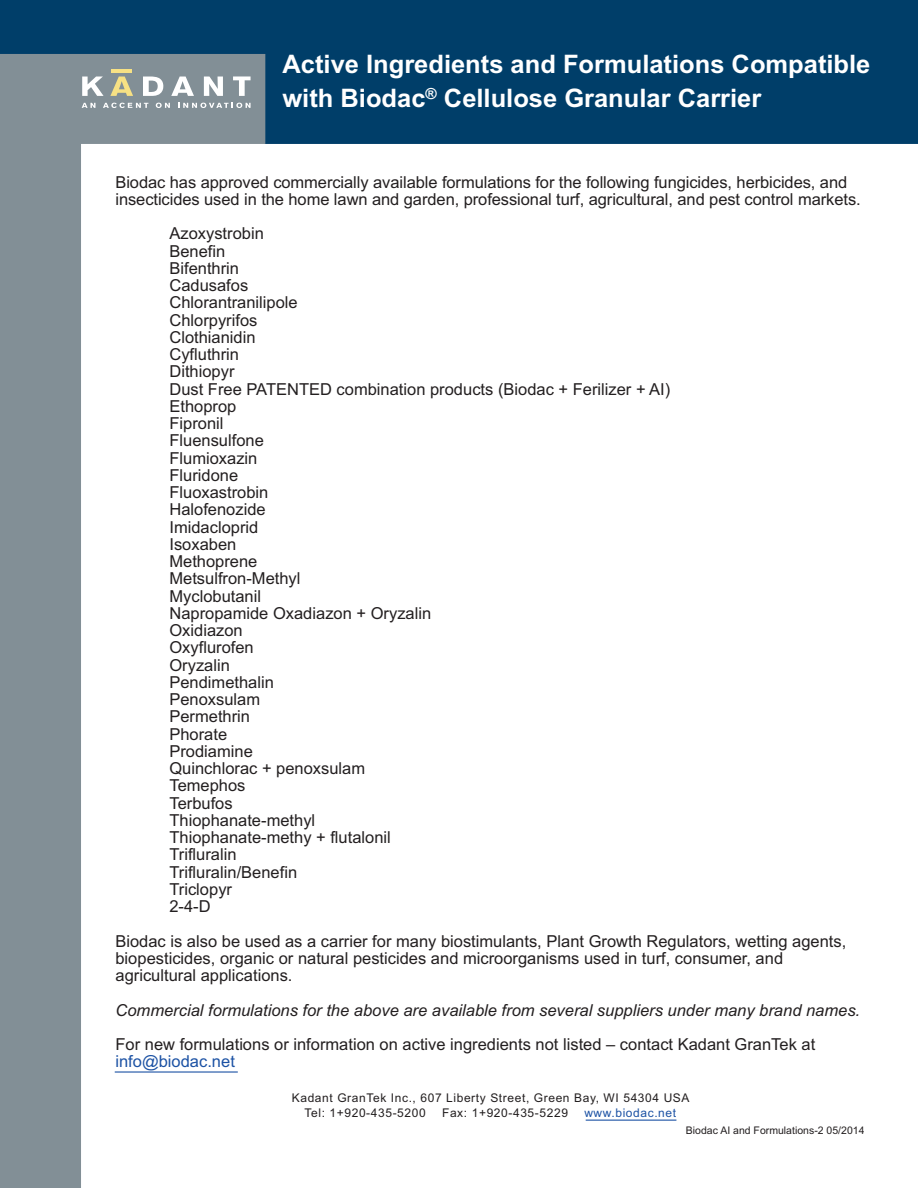
<style>
.page{position:relative;width:918px;height:1188px;background:#fff}
.page>*{position:absolute;margin:0;border:0;box-sizing:border-box;transform-origin:0 0}
.t1{font:700 25.5px/34.5px "Arial";color:#fff}
.t2{font:16.5px/17.2px "Arial";color:#231f20}
.t3{font:italic 16.5px "Arial";color:#231f20}
.t4{font:16.5px "Arial";color:#1c52a4}
.t5{font:12px/14.4px "Arial";letter-spacing:.05em;color:#231f20}
.t6{font:12px "Arial";letter-spacing:.05em;color:#1c52a4}
.t7{font:10.5px "Arial";color:#231f20}
</style>
<div class="page">
<div style="left:0;top:0;width:918px;height:144px;background:#003e69"></div>
<svg style="left:0;top:54px;width:265px;height:1134px"></svg>
<hr style="left:111px;top:70px;width:21px;height:3px;background:#f7e184">
<svg style="left:82px;top:77px;width:22px;height:19px"></svg>
<svg style="left:110px;top:77px;width:23px;height:19px"></svg>
<svg style="left:143px;top:77px;width:20px;height:19px"></svg>
<svg style="left:171px;top:77px;width:23px;height:19px"></svg>
<svg style="left:204px;top:77px;width:19px;height:19px"></svg>
<svg style="left:233px;top:76px;width:18px;height:20px"></svg>
<svg style="left:82px;top:103px;width:13px;height:5px"></svg>
<svg style="left:103px;top:103px;width:45px;height:5px"></svg>
<svg style="left:156px;top:103px;width:14px;height:5px"></svg>
<svg style="left:178px;top:103px;width:73px;height:5px"></svg>
<hr style="left:586px;top:1120px;width:90px;height:1px;background:#1c52a4">
<hr style="left:115px;top:1071px;width:123px;height:2px;background:#1c52a4">
<h1 class="t1" style="left:282px;top:47px;width:589px">Active Ingredients and Formulations Compatible with Biodac<sup>®</sup> Cellulose Granular Carrier</h1>
<p class="t2" style="left:115px;top:173px;width:747px">Biodac has approved commercially available formulations for the following fungicides, herbicides, and insecticides used in the home lawn and garden, professional turf, agricultural, and pest control markets.</p>
<p class="t2" style="left:169px;top:225px;width:502px">Azoxystrobin<br>Benefin<br>Bifenthrin<br>Cadusafos<br>Chlorantranilipole<br>Chlorpyrifos<br>Clothianidin<br>Cyfluthrin<br>Dithiopyr<br>Dust Free PATENTED combination products (Biodac + Ferilizer + AI)<br>Ethoprop<br>Fipronil<br>Fluensulfone<br>Flumioxazin<br>Fluridone<br>Fluoxastrobin<br>Halofenozide<br>Imidacloprid<br>Isoxaben<br>Methoprene<br>Metsulfron-Methyl<br>Myclobutanil<br>Napropamide Oxadiazon + Oryzalin<br>Oxidiazon<br>Oxyflurofen<br>Oryzalin<br>Pendimethalin<br>Penoxsulam<br>Permethrin<br>Phorate<br>Prodiamine<br>Quinchlorac + penoxsulam<br>Temephos<br>Terbufos<br>Thiophanate-methyl<br>Thiophanate-methy + flutalonil<br>Trifluralin<br>Trifluralin/Benefin<br>Triclopyr<br>2-4-D</p>
<p class="t2" style="left:115px;top:932px;width:732px">Biodac is also be used as a carrier for many biostimulants, Plant Growth Regulators, wetting agents, biopesticides, organic or natural pesticides and microorganisms used in turf, consumer, and agricultural applications.</p>
<p class="t3" style="left:116px;top:1000px;width:746px">Commercial formulations for the above are available from several suppliers under many brand names.</p>
<p class="t2" style="left:116px;top:1036px;width:701px">For new formulations or information on active ingredients not listed – contact Kadant GranTek at</p>
<p class="t4" style="left:115px;top:1052px;width:121px">info@biodac.net</p>
<p class="t5" style="left:305px;top:1091px;width:387px;text-indent:-13px">Kadant GranTek Inc., 607 Liberty Street, Green Bay, WI 54304 USA<br>Tel: 1+920-435-5200</p>
<p class="t5" style="left:442px;top:1105px;width:127px">Fax: 1+920-435-5229</p>
<p class="t6" style="left:584px;top:1105px;width:93px">www.biodac.net</p>
<p class="t7" style="left:686px;top:1125px;width:180px">Biodac AI and Formulations-2 05/2014</p>
</div>
